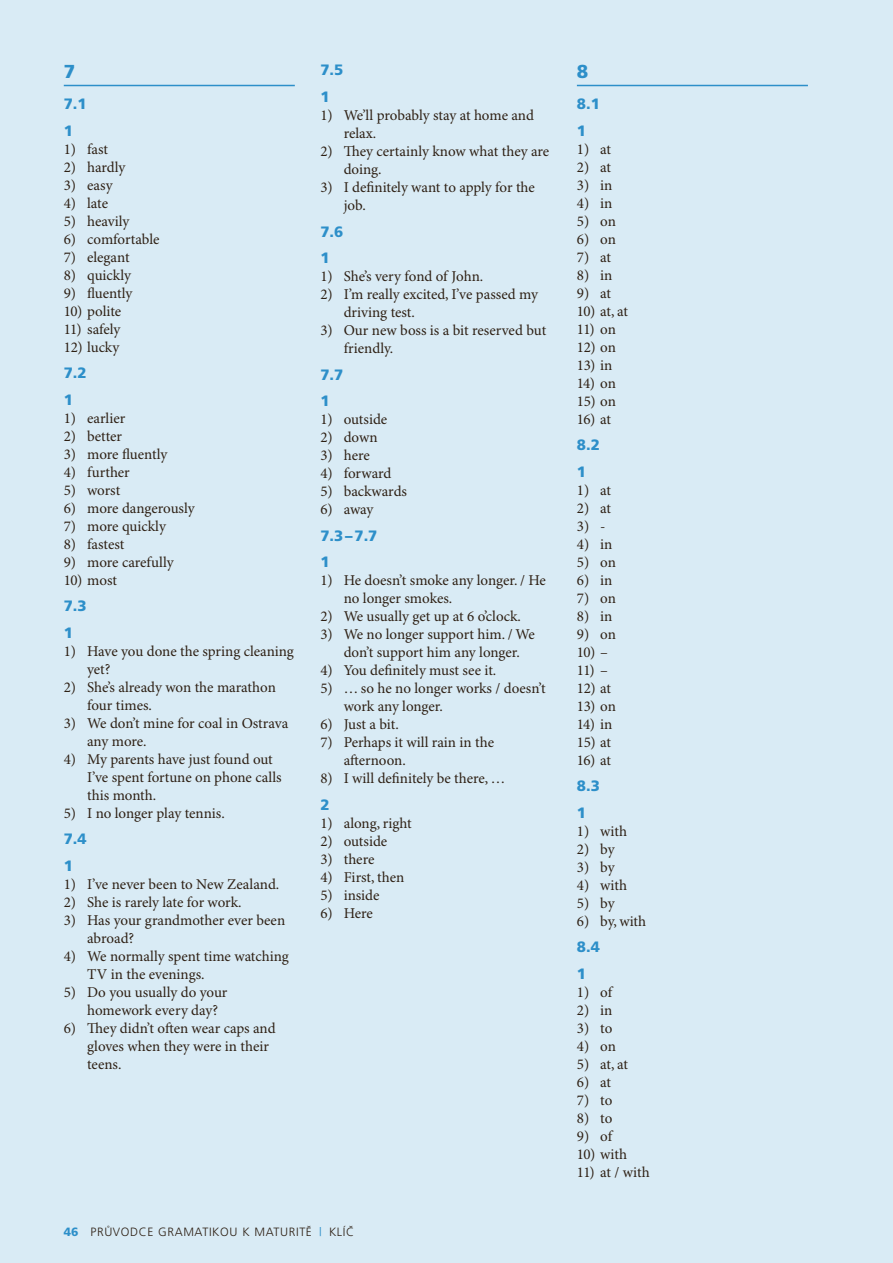
<style>
.page{position:relative;width:893px;height:1263px;background:#d9ebf5}
.page>*{position:absolute;margin:0;border:0;box-sizing:border-box;transform-origin:0 0}
.t1{font:900 18.75px "Frutiger CE";color:#2d8fc9}
.t2{font:15px/18px "Minion Pro";letter-spacing:-.005em;color:#2e2014}
.t3{font:900 15px/26.5px "Frutiger CE";color:#2d8fc9}
.t4{font:300 12px "Frutiger CE";letter-spacing:.05em;color:#2e2014}
.s1{font-weight:900;color:#2d8fc9}
.s2{color:#2d8fc9}
</style>
<div class="page">
<hr style="left:64px;top:85px;width:231px;height:1px;background:#2d8fc9">
<hr style="left:577px;top:85px;width:231px;height:1px;background:#2d8fc9">
<p class="t1" style="left:64px;top:61px;width:13px">7</p>
<p class="t3" style="left:64px;top:91px;width:24px">7.1<br>1</p>
<p class="t2" style="left:64px;top:140px;width:46px">1) fast</p>
<p class="t2" style="left:64px;top:158px;width:63px">2) hardly</p>
<p class="t2" style="left:64px;top:176px;width:50px">3) easy</p>
<p class="t2" style="left:64px;top:194px;width:46px">4) late</p>
<p class="t2" style="left:64px;top:212px;width:67px">5) heavily</p>
<p class="t2" style="left:64px;top:230px;width:97px">6) comfortable</p>
<p class="t2" style="left:64px;top:248px;width:67px">7) elegant</p>
<p class="t2" style="left:64px;top:266px;width:69px">8) quickly</p>
<p class="t2" style="left:64px;top:284px;width:70px">9) fluently</p>
<p class="t2" style="left:64px;top:302px;width:59px">10) polite</p>
<p class="t2" style="left:64px;top:320px;width:58px">11) safely</p>
<p class="t2" style="left:64px;top:338px;width:57px">12) lucky</p>
<p class="t3" style="left:64px;top:360px;width:24px">7.2<br>1</p>
<p class="t2" style="left:64px;top:409px;width:63px">1) earlier</p>
<p class="t2" style="left:64px;top:427px;width:60px">2) better</p>
<p class="t2" style="left:64px;top:445px;width:105px">3) more fluently</p>
<p class="t2" style="left:64px;top:463px;width:68px">4) further</p>
<p class="t2" style="left:64px;top:481px;width:58px">5) worst</p>
<p class="t2" style="left:64px;top:499px;width:132px">6) more dangerously</p>
<p class="t2" style="left:64px;top:517px;width:104px">7) more quickly</p>
<p class="t2" style="left:64px;top:535px;width:62px">8) fastest</p>
<p class="t2" style="left:64px;top:553px;width:111px">9) more carefully</p>
<p class="t2" style="left:64px;top:571px;width:55px">10) most</p>
<p class="t3" style="left:64px;top:593px;width:24px">7.3<br>1</p>
<p class="t2" style="left:87px;top:642px;width:208px;text-indent:-23px">1) Have you done the spring cleaning yet?</p>
<p class="t2" style="left:87px;top:678px;width:190px;text-indent:-23px">2) She’s already won the marathon four times.</p>
<p class="t2" style="left:87px;top:714px;width:203px;text-indent:-23px">3) We don’t mine for coal in Ostrava any more.</p>
<p class="t2" style="left:87px;top:750px;width:196px;text-indent:-23px">4) My parents have just found out<br>I’ve spent fortune on phone calls this month.</p>
<p class="t2" style="left:64px;top:804px;width:162px">5) I no longer play tennis.</p>
<p class="t3" style="left:64px;top:826px;width:24px">7.4<br>1</p>
<p class="t2" style="left:64px;top:875px;width:217px">1) I’ve never been to New Zealand.</p>
<p class="t2" style="left:64px;top:893px;width:179px">2) She is rarely late for work.</p>
<p class="t2" style="left:87px;top:911px;width:200px;text-indent:-23px">3) Has your grandmother ever been abroad?</p>
<p class="t2" style="left:87px;top:947px;width:203px;text-indent:-23px">4) We normally spent time watching<br>TV in the evenings.</p>
<p class="t2" style="left:87px;top:983px;width:142px;text-indent:-23px">5) Do you usually do your homework every day?</p>
<p class="t2" style="left:87px;top:1019px;width:190px;text-indent:-23px">6) They didn’t often wear caps and gloves when they were in their teens.</p>
<p class="t3" style="left:320px;top:57px;width:24px">7.5<br>1</p>
<p class="t2" style="left:344px;top:107px;width:192px;text-indent:-23px">1) We’ll probably stay at home and relax.</p>
<p class="t2" style="left:344px;top:143px;width:207px;text-indent:-23px">2) They certainly know what they are doing.</p>
<p class="t2" style="left:344px;top:179px;width:193px;text-indent:-23px">3) I definitely want to apply for the job.</p>
<p class="t3" style="left:320px;top:218px;width:24px">7.6<br>1</p>
<p class="t2" style="left:320px;top:268px;width:165px">1) She’s very fond of John.</p>
<p class="t2" style="left:344px;top:286px;width:196px;text-indent:-23px">2) I’m really excited, I’ve passed my driving test.</p>
<p class="t2" style="left:344px;top:322px;width:204px;text-indent:-23px">3) Our new boss is a bit reserved but friendly.</p>
<p class="t3" style="left:320px;top:361px;width:24px">7.7<br>1</p>
<p class="t2" style="left:320px;top:411px;width:68px">1) outside</p>
<p class="t2" style="left:320px;top:429px;width:59px">2) down</p>
<p class="t2" style="left:320px;top:447px;width:51px">3) here</p>
<p class="t2" style="left:320px;top:465px;width:73px">4) forward</p>
<p class="t2" style="left:320px;top:483px;width:88px">5) backwards</p>
<p class="t2" style="left:320px;top:501px;width:55px">6) away</p>
<p class="t3" style="left:320px;top:522px;width:59px">7.3–7.7<br>1</p>
<p class="t2" style="left:344px;top:572px;width:204px;text-indent:-23px">1) He doesn’t smoke any longer. / He no longer smokes.</p>
<p class="t2" style="left:320px;top:608px;width:202px">2) We usually get up at 6 o’clock.</p>
<p class="t2" style="left:320px;top:626px;width:216px;text-align:center">3) We no longer support him. / We don’t support him any longer.</p>
<p class="t2" style="left:320px;top:662px;width:177px">4) You definitely must see it.</p>
<p class="t2" style="left:344px;top:680px;width:204px;text-indent:-23px">5) … so he no longer works / doesn’t work any longer.</p>
<p class="t2" style="left:320px;top:716px;width:80px">6) Just a bit.</p>
<p class="t2" style="left:344px;top:734px;width:152px;text-indent:-23px">7) Perhaps it will rain in the afternoon.</p>
<p class="t2" style="left:320px;top:770px;width:187px">8) I will definitely be there, …</p>
<p class="t3" style="left:320px;top:791px;width:11px">2</p>
<p class="t2" style="left:320px;top:814px;width:93px">1) along, right</p>
<p class="t2" style="left:320px;top:832px;width:68px">2) outside</p>
<p class="t2" style="left:320px;top:850px;width:56px">3) there</p>
<p class="t2" style="left:320px;top:868px;width:85px">4) First, then</p>
<p class="t2" style="left:320px;top:886px;width:61px">5) inside</p>
<p class="t2" style="left:320px;top:904px;width:54px">6) Here</p>
<p class="t4" style="left:64px;top:1225px;width:292px"><span class="s1">46</span> PRŮVO DCE GRAMATIKO U K MATURITĚ <span class="s2">|</span> KLÍČ</p>
<p class="t1" style="left:577px;top:61px;width:13px">8</p>
<p class="t3" style="left:577px;top:91px;width:24px">8.1<br>1</p>
<p class="t2" style="left:577px;top:140px;width:36px">1) at</p>
<p class="t2" style="left:577px;top:158px;width:36px">2) at</p>
<p class="t2" style="left:577px;top:176px;width:37px">3) in</p>
<p class="t2" style="left:577px;top:194px;width:37px">4) in</p>
<p class="t2" style="left:577px;top:212px;width:41px">5) on</p>
<p class="t2" style="left:577px;top:230px;width:41px">6) on</p>
<p class="t2" style="left:577px;top:248px;width:36px">7) at</p>
<p class="t2" style="left:577px;top:266px;width:37px">8) in</p>
<p class="t2" style="left:577px;top:284px;width:36px">9) at</p>
<p class="t2" style="left:577px;top:302px;width:53px">10) at, at</p>
<p class="t2" style="left:577px;top:320px;width:41px">11) on</p>
<p class="t2" style="left:577px;top:338px;width:41px">12) on</p>
<p class="t2" style="left:577px;top:356px;width:37px">13) in</p>
<p class="t2" style="left:577px;top:374px;width:41px">14) on</p>
<p class="t2" style="left:577px;top:392px;width:41px">15) on</p>
<p class="t2" style="left:577px;top:410px;width:36px">16) at</p>
<p class="t3" style="left:577px;top:432px;width:24px">8.2<br>1</p>
<p class="t2" style="left:577px;top:481px;width:36px">1) at</p>
<p class="t2" style="left:577px;top:499px;width:36px">2) at</p>
<p class="t2" style="left:577px;top:517px;width:30px">3) -</p>
<p class="t2" style="left:577px;top:535px;width:37px">4) in</p>
<p class="t2" style="left:577px;top:553px;width:41px">5) on</p>
<p class="t2" style="left:577px;top:571px;width:37px">6) in</p>
<p class="t2" style="left:577px;top:589px;width:41px">7) on</p>
<p class="t2" style="left:577px;top:607px;width:37px">8) in</p>
<p class="t2" style="left:577px;top:625px;width:41px">9) on</p>
<p class="t2" style="left:577px;top:643px;width:33px">10) –</p>
<p class="t2" style="left:577px;top:661px;width:33px">11) –</p>
<p class="t2" style="left:577px;top:679px;width:36px">12) at</p>
<p class="t2" style="left:577px;top:697px;width:41px">13) on</p>
<p class="t2" style="left:577px;top:715px;width:37px">14) in</p>
<p class="t2" style="left:577px;top:733px;width:36px">15) at</p>
<p class="t2" style="left:577px;top:751px;width:36px">16) at</p>
<p class="t3" style="left:577px;top:773px;width:24px">8.3<br>1</p>
<p class="t2" style="left:577px;top:822px;width:52px">1) with</p>
<p class="t2" style="left:577px;top:840px;width:39px">2) by</p>
<p class="t2" style="left:577px;top:858px;width:39px">3) by</p>
<p class="t2" style="left:577px;top:876px;width:52px">4) with</p>
<p class="t2" style="left:577px;top:894px;width:39px">5) by</p>
<p class="t2" style="left:577px;top:912px;width:71px">6) by, with</p>
<p class="t3" style="left:577px;top:934px;width:24px">8.4<br>1</p>
<p class="t2" style="left:577px;top:983px;width:37px">1) of</p>
<p class="t2" style="left:577px;top:1001px;width:37px">2) in</p>
<p class="t2" style="left:577px;top:1019px;width:37px">3) to</p>
<p class="t2" style="left:577px;top:1037px;width:41px">4) on</p>
<p class="t2" style="left:577px;top:1055px;width:53px">5) at, at</p>
<p class="t2" style="left:577px;top:1073px;width:36px">6) at</p>
<p class="t2" style="left:577px;top:1091px;width:37px">7) to</p>
<p class="t2" style="left:577px;top:1109px;width:37px">8) to</p>
<p class="t2" style="left:577px;top:1127px;width:37px">9) of</p>
<p class="t2" style="left:577px;top:1145px;width:52px">10) with</p>
<p class="t2" style="left:577px;top:1163px;width:74px">11) at / with</p>
</div>
